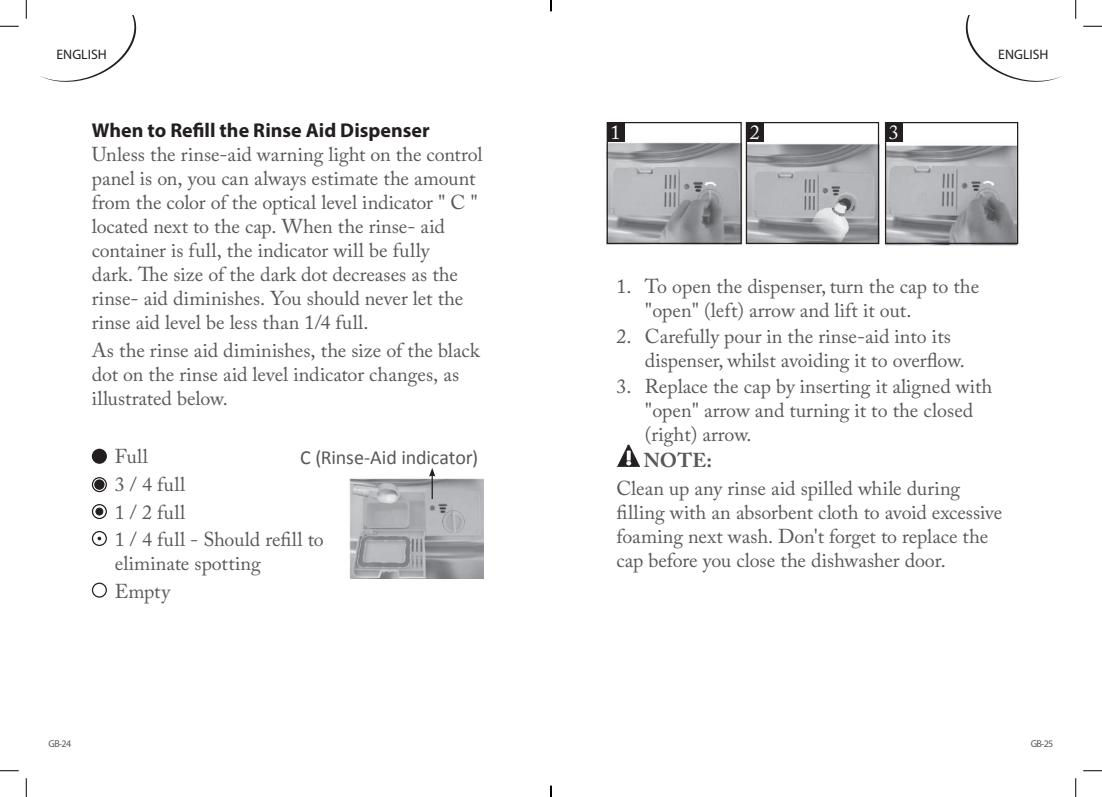
<style>
.page{position:relative;width:1102px;height:797px;background:#fff}
.page>*{position:absolute;margin:0;border:0;box-sizing:border-box;transform-origin:0 0}
.t1{font:20px/24px "Adobe Caslon Pro";color:#57585a}
.t2{font:20px/27.5px "Adobe Caslon Pro";letter-spacing:.02em;color:#57585a}
.t3{font:700 20px "Myriad Pro";color:#231f20}
.t4{font:20px "Calibri";letter-spacing:-.005em;color:#57585a}
.t5{font:700 20px "Adobe Caslon Pro";color:#57585a}
.t6{font:20px "Adobe Caslon Pro";color:#fff}
.t7{font:13.75px "Myriad Pro";color:#231f20}
.t8{font:10px "Myriad Pro";letter-spacing:-.065em;color:#57585a}
</style>
<div class="page">
<svg style="left:965px;top:16px;width:97px;height:66px"></svg>
<svg style="left:40px;top:16px;width:97px;height:66px"></svg>
<img style="left:349px;top:478px;width:134px;height:100px">
<hr style="left:431px;top:474px;width:2px;height:25px;background:#231f20">
<svg style="left:429px;top:468px;width:6px;height:8px"></svg>
<div style="left:92px;top:449px;width:14px;height:14px;background:#231f20;border-radius:50%"></div>
<div style="left:92px;top:448px;width:15px;height:16px;border:1px solid #231f20;border-radius:50%"></div>
<div style="left:92px;top:477px;width:15px;height:15px;border:1px solid #231f20;border-radius:50%"></div>
<div style="left:94px;top:479px;width:11px;height:11px;background:#231f20;border-radius:50%"></div>
<div style="left:92px;top:504px;width:15px;height:15px;border:1px solid #231f20;border-radius:50%"></div>
<div style="left:96px;top:508px;width:7px;height:7px;background:#231f20;border-radius:50%"></div>
<div style="left:96px;top:508px;width:7px;height:7px;border:1px solid #231f20;border-radius:50%"></div>
<div style="left:92px;top:582px;width:15px;height:15px;border:1px solid #231f20;border-radius:50%"></div>
<div style="left:92px;top:531px;width:15px;height:15px;border:1px solid #231f20;border-radius:50%"></div>
<img style="left:606px;top:140px;width:413px;height:106px">
<div style="left:606px;top:122px;width:135px;height:122px;border:1px solid #231f20"></div>
<div style="left:745px;top:122px;width:134px;height:122px;border:1px solid #231f20"></div>
<div style="left:884px;top:122px;width:134px;height:122px;border:1px solid #231f20"></div>
<div style="left:606px;top:122px;width:18px;height:19px;background:#231f20"></div>
<div style="left:745px;top:122px;width:18px;height:19px;background:#231f20"></div>
<div style="left:884px;top:122px;width:18px;height:19px;background:#231f20"></div>
<img style="left:616px;top:445px;width:24px;height:22px">
<svg style="left:0;top:25px;width:19px;height:2px"></svg>
<svg style="left:1083px;top:25px;width:18px;height:2px"></svg>
<svg style="left:0;top:770px;width:19px;height:1px"></svg>
<svg style="left:1083px;top:770px;width:18px;height:1px"></svg>
<svg style="left:25px;top:0;width:2px;height:19px"></svg>
<svg style="left:25px;top:778px;width:2px;height:19px"></svg>
<svg style="left:1075px;top:0;width:1px;height:19px"></svg>
<svg style="left:1075px;top:778px;width:1px;height:19px"></svg>
<svg style="left:550px;top:785px;width:1px;height:12px"></svg>
<p class="t7" style="left:57px;top:46px;width:52px">ENGLISH</p>
<p class="t7" style="left:998px;top:46px;width:52px">ENGLISH</p>
<p class="t3" style="left:92px;top:117px;width:339px">When to Refill the Rinse Aid Dispenser</p>
<p class="t1" style="left:92px;top:142px;width:392px">Unless the rinse-aid warning light on the control panel is on, you can always estimate the amount from the color of the optical level indicator " C " located next to the cap. When the rinse- aid container is full, the indicator will be fully<br>dark. The size of the dark dot decreases as the rinse- aid diminishes. You should never let the rinse aid level be less than 1/4 full.</p>
<p class="t1" style="left:92px;top:338px;width:389px">As the rinse aid diminishes, the size of the black dot on the rinse aid level indicator changes, as illustrated below.</p>
<p class="t1" style="left:115px;top:444px;width:35px">Full</p>
<p class="t4" style="left:300px;top:444px;width:179px">C (Rinse-Aid indicator)</p>
<p class="t2" style="left:115px;top:470px;width:210px">3 / 4 full<br>1 / 2 full<br>1 / 4 full - Should refill to</p>
<p class="t1" style="left:115px;top:549px;width:147px;line-height:27.5px">eliminate spotting<br>Empty</p>
<p class="t6" style="left:610px;top:120px;width:11px">1</p>
<p class="t6" style="left:749px;top:120px;width:11px">2</p>
<p class="t6" style="left:888px;top:120px;width:11px">3</p>
<p class="t1" style="left:645px;top:274px;width:336px;text-indent:-28px">1. To open the dispenser, turn the cap to the "open" (left) arrow and lift it out.</p>
<p class="t1" style="left:645px;top:324px;width:321px;text-indent:-28px">2. Carefully pour in the rinse-aid into its dispenser, whilst avoiding it to overflow.</p>
<p class="t1" style="left:645px;top:374px;width:349px;text-indent:-28px">3. Replace the cap by inserting it aligned with "open" arrow and turning it to the closed (right) arrow.</p>
<p class="t5" style="left:643px;top:448px;width:70px">NOTE:</p>
<p class="t1" style="left:616px;top:476px;width:387px">Clean up any rinse aid spilled while during filling with an absorbent cloth to avoid excessive foaming next wash. Don't forget to replace the cap before you close the dishwasher door.</p>
<p class="t8" style="left:49px;top:737px;width:24px">GB-24</p>
<p class="t8" style="left:1030px;top:737px;width:24px">GB-25</p>
</div>
